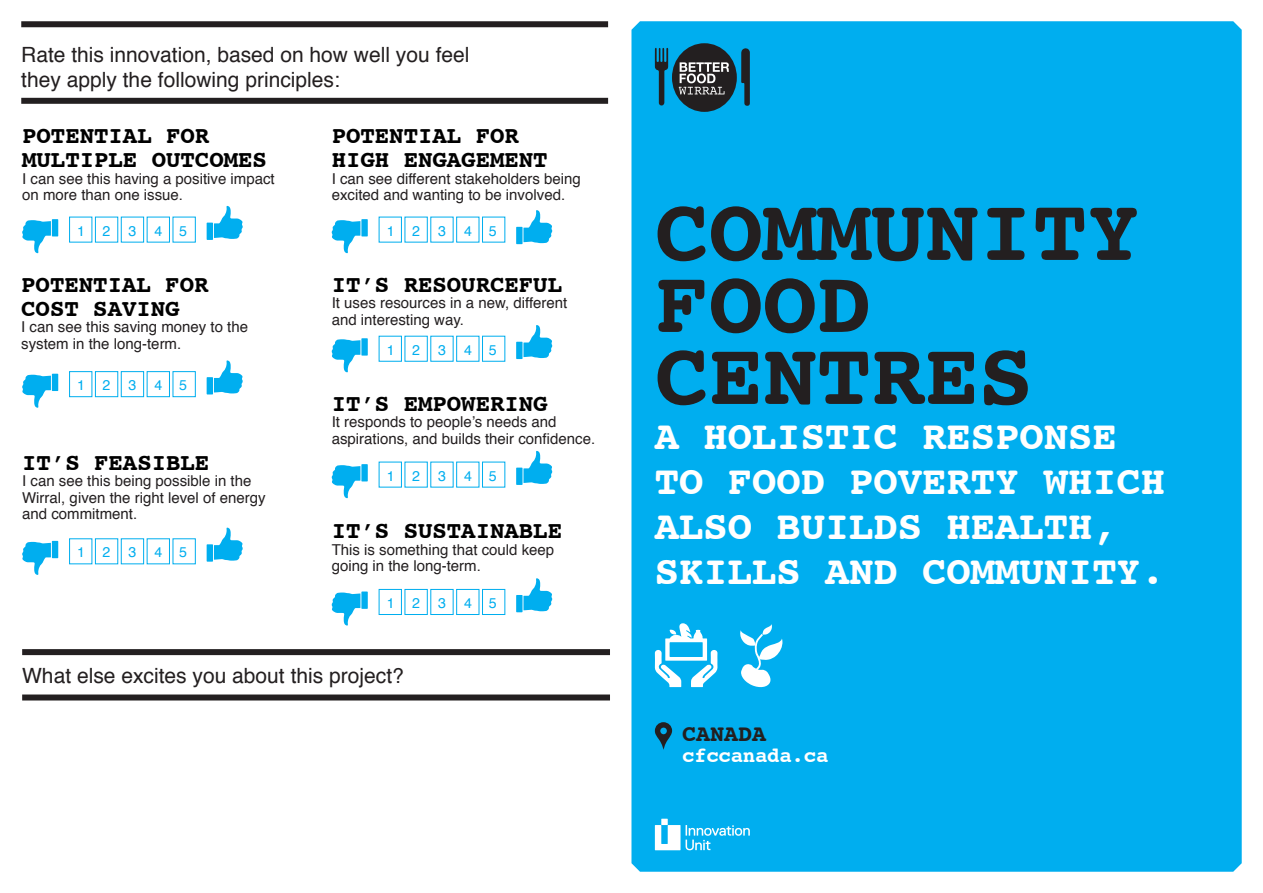
<style>
.page{position:relative;width:1263px;height:893px;background:#fff}
.page>*{position:absolute;margin:0;border:0;box-sizing:border-box;transform-origin:0 0}
.t1{font:700 90px/72px "Courier";color:#231f20}
.t2{font:700 40.5px/45px "Courier";color:#fff}
.t3{font:700 24px/24px "Courier";color:#000}
.t4{font:700 23.4px "Courier";color:#231f20}
.t5{font:21px/25.2px "Helvetica";color:#231f20}
.t6{font:700 21px "Courier";letter-spacing:-.02em;color:#fff}
.t7{font:15px/16.5px "Helvetica";color:#231f20}
.t8{font:14.1px "Helvetica";color:#00aeef}
</style>
<div class="page">
<div style="left:631px;top:21px;width:611px;height:851px;background:#00aeef"></div>
<div style="left:672px;top:43px;width:65px;height:69px;background:#231f20;border-radius:50%"></div>
<svg style="left:655px;top:48px;width:13px;height:58px"></svg>
<svg style="left:741px;top:48px;width:9px;height:58px"></svg>
<svg style="left:679px;top:62px;width:50px;height:32px"></svg>
<svg style="left:655px;top:819px;width:95px;height:31px"></svg>
<svg style="left:655px;top:722px;width:17px;height:27px"></svg>
<svg style="left:655px;top:623px;width:62px;height:64px"></svg>
<svg style="left:740px;top:624px;width:43px;height:65px"></svg>
<div style="left:121px;top:217px;width:23px;height:26px;border:1px solid #00aeef"></div>
<div style="left:21px;top:98px;width:587px;height:6px;background:#231f20"></div>
<div style="left:22px;top:649px;width:588px;height:6px;background:#231f20"></div>
<div style="left:22px;top:694px;width:588px;height:6px;background:#231f20"></div>
<div style="left:21px;top:21px;width:587px;height:6px;background:#231f20"></div>
<svg style="left:207px;top:206px;width:36px;height:34px"></svg>
<svg style="left:516px;top:210px;width:36px;height:34px"></svg>
<svg style="left:22px;top:219px;width:36px;height:34px"></svg>
<svg style="left:331px;top:219px;width:37px;height:34px"></svg>
<div style="left:379px;top:336px;width:23px;height:26px;border:1px solid #00aeef"></div>
<div style="left:404px;top:336px;width:24px;height:26px;border:1px solid #00aeef"></div>
<div style="left:456px;top:336px;width:23px;height:26px;border:1px solid #00aeef"></div>
<div style="left:482px;top:336px;width:23px;height:26px;border:1px solid #00aeef"></div>
<svg style="left:516px;top:325px;width:36px;height:34px"></svg>
<svg style="left:331px;top:338px;width:37px;height:34px"></svg>
<div style="left:69px;top:371px;width:23px;height:26px;border:1px solid #00aeef"></div>
<div style="left:95px;top:371px;width:23px;height:26px;border:1px solid #00aeef"></div>
<div style="left:121px;top:371px;width:23px;height:26px;border:1px solid #00aeef"></div>
<div style="left:147px;top:371px;width:23px;height:26px;border:1px solid #00aeef"></div>
<div style="left:172px;top:371px;width:24px;height:26px;border:1px solid #00aeef"></div>
<svg style="left:207px;top:360px;width:36px;height:34px"></svg>
<svg style="left:22px;top:374px;width:36px;height:34px"></svg>
<div style="left:121px;top:538px;width:23px;height:26px;border:1px solid #00aeef"></div>
<svg style="left:207px;top:528px;width:36px;height:34px"></svg>
<svg style="left:22px;top:541px;width:36px;height:34px"></svg>
<div style="left:379px;top:589px;width:23px;height:26px;border:1px solid #00aeef"></div>
<div style="left:404px;top:589px;width:24px;height:26px;border:1px solid #00aeef"></div>
<div style="left:430px;top:589px;width:24px;height:26px;border:1px solid #00aeef"></div>
<div style="left:456px;top:589px;width:23px;height:26px;border:1px solid #00aeef"></div>
<div style="left:482px;top:589px;width:23px;height:26px;border:1px solid #00aeef"></div>
<svg style="left:516px;top:578px;width:36px;height:34px"></svg>
<svg style="left:331px;top:591px;width:37px;height:35px"></svg>
<svg style="left:516px;top:451px;width:36px;height:34px"></svg>
<svg style="left:331px;top:464px;width:37px;height:34px"></svg>
<p class="t5" style="left:21px;top:43px;width:450px">Rate this innovation, based on how well you feel they apply the following principles:</p>
<p class="t3" style="left:22px;top:123px;width:246px">POTENTIAL FOR<br>MULTIPLE OUTCOMES</p>
<p class="t7" style="left:22px;top:171px;width:254px">I can see this having a positive impact on more than one issue.</p>
<p class="t3" style="left:332px;top:123px;width:217px">POTENTIAL FOR<br>HIGH ENGAGEMENT</p>
<p class="t7" style="left:332px;top:171px;width:251px">I can see different stakeholders being excited and wanting to be involved.</p>
<p class="t8" style="left:77px;top:220px;width:9px">1</p>
<p class="t8" style="left:102px;top:220px;width:9px">2</p>
<p class="t8" style="left:128px;top:220px;width:9px">3</p>
<p class="t8" style="left:155px;top:220px;width:9px">4</p>
<p class="t8" style="left:179px;top:220px;width:9px">5</p>
<p class="t8" style="left:387px;top:220px;width:9px">1</p>
<p class="t8" style="left:412px;top:220px;width:9px">2</p>
<p class="t8" style="left:438px;top:220px;width:9px">3</p>
<p class="t8" style="left:464px;top:220px;width:9px">4</p>
<p class="t8" style="left:489px;top:220px;width:9px">5</p>
<p class="t3" style="left:21px;top:271px;width:189px">POTENTIAL FOR<br>COST SAVING</p>
<p class="t7" style="left:21px;top:319px;width:228px">I can see this saving money to the system in the long-term.</p>
<p class="t8" style="left:77px;top:374px;width:9px">1</p>
<p class="t8" style="left:102px;top:374px;width:9px">2</p>
<p class="t8" style="left:128px;top:374px;width:9px">3</p>
<p class="t8" style="left:155px;top:374px;width:9px">4</p>
<p class="t8" style="left:179px;top:374px;width:9px">5</p>
<p class="t3" style="left:22px;top:449px;width:189px">IT’S FEASIBLE</p>
<p class="t7" style="left:22px;top:473px;width:245px">I can see this being possible in the<br>Wirral, given the right level of energy and commitment.</p>
<p class="t8" style="left:77px;top:542px;width:9px">1</p>
<p class="t8" style="left:102px;top:542px;width:9px">2</p>
<p class="t8" style="left:128px;top:542px;width:9px">3</p>
<p class="t8" style="left:155px;top:542px;width:9px">4</p>
<p class="t8" style="left:179px;top:542px;width:9px">5</p>
<p class="t3" style="left:332px;top:271px;width:232px">IT’S RESOURCEFUL</p>
<p class="t7" style="left:332px;top:295px;width:237px">It uses resources in a new, different and interesting way.</p>
<p class="t8" style="left:387px;top:339px;width:9px">1</p>
<p class="t8" style="left:412px;top:339px;width:9px">2</p>
<p class="t8" style="left:438px;top:339px;width:9px">3</p>
<p class="t8" style="left:464px;top:339px;width:9px">4</p>
<p class="t8" style="left:489px;top:339px;width:9px">5</p>
<p class="t3" style="left:332px;top:390px;width:217px">IT’S EMPOWERING</p>
<p class="t7" style="left:332px;top:414px;width:265px">It responds to people’s needs and aspirations, and builds their confidence.</p>
<p class="t8" style="left:387px;top:465px;width:9px">1</p>
<p class="t8" style="left:412px;top:465px;width:9px">2</p>
<p class="t8" style="left:438px;top:465px;width:9px">3</p>
<p class="t8" style="left:464px;top:465px;width:9px">4</p>
<p class="t8" style="left:489px;top:465px;width:9px">5</p>
<p class="t3" style="left:332px;top:518px;width:232px">IT’S SUSTAINABLE</p>
<p class="t7" style="left:332px;top:542px;width:224px">This is something that could keep going in the long-term.</p>
<p class="t8" style="left:387px;top:592px;width:9px">1</p>
<p class="t8" style="left:412px;top:592px;width:9px">2</p>
<p class="t8" style="left:438px;top:592px;width:9px">3</p>
<p class="t8" style="left:464px;top:592px;width:9px">4</p>
<p class="t8" style="left:489px;top:592px;width:9px">5</p>
<p class="t5" style="left:22px;top:663px;width:383px">What else excites you about this project?</p>
<p class="t1" style="left:655px;top:192px;width:487px">COMMUNITY<br>FOOD<br>CENTRES</p>
<p class="t2" style="left:655px;top:412px;width:512px">A HOLISTIC RESPONSE<br>TO FOOD POVERTY WHICH<br>ALSO BUILDS HEALTH,<br>SKILLS AND COMMUNITY.</p>
<p class="t4" style="left:682px;top:715px;width:86px">CANADA</p>
<p class="t6" style="left:682px;top:738px;width:148px">cfccanada.ca</p>
</div>
